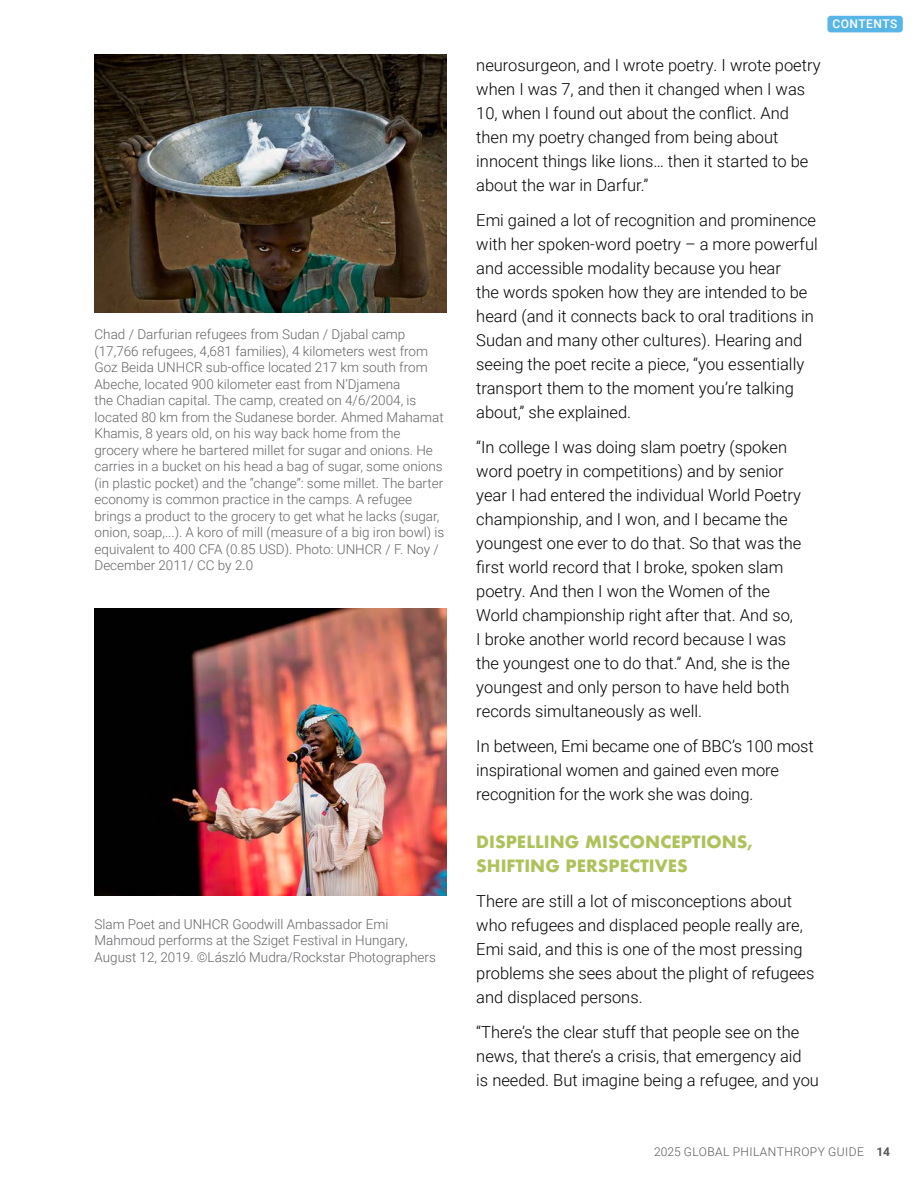
<style>
.page{position:relative;width:918px;height:1188px;background:#fff}
.page>*{position:absolute;margin:0;border:0;box-sizing:border-box;transform-origin:0 0}
.t1{font:300 16.5px/24px "Roboto";color:#000}
.t2{font:700 16.5px/24px "Futura";color:#aec25c}
.t3{font:300 13.5px/16.5px "Roboto";color:#636466}
.t4{font:300 12px "Roboto";letter-spacing:.035em;color:#58595b}
.t5{font:500 12px "Roboto";letter-spacing:.035em;color:#fff}
.s1{font-weight:700}
</style>
<div class="page">
<div style="left:827px;top:16px;width:76px;height:16px;background:#58b6e7;border-radius:3px"></div>
<img style="left:94px;top:54px;width:352px;height:258px">
<img style="left:94px;top:609px;width:352px;height:287px">
<p class="t3" style="left:94px;top:326px;width:351px">Chad / Darfurian refugees from Sudan / Djabal camp (17,766 refugees, 4,681 families), 4 kilometers west from Goz Beida UNHCR sub-office located 217 km south from Abeche, located 900 kilometer east from N’Djamena<br>the Chadian capital. The camp, created on 4/6/2004, is located 80 km from the Sudanese border. Ahmed Mahamat Khamis, 8 years old, on his way back home from the grocery where he bartered millet for sugar and onions. He carries in a bucket on his head a bag of sugar, some onions (in plastic pocket) and the “change”: some millet. The barter economy is common practice in the camps. A refugee brings a product to the grocery to get what he lacks (sugar, onion, soap,...). A koro of mill (measure of a big iron bowl) is equivalent to 400 CFA (0.85 USD). Photo: UNHCR / F. Noy / December 2011/ CC by 2.0</p>
<p class="t3" style="left:94px;top:915px;width:343px">Slam Poet and UNHCR Goodwill Ambassador Emi<br>Mahmoud performs at the Sziget Festival in Hungary,<br>August 12, 2019. ©László Mudra/Rockstar Photographers</p>
<p class="t1" style="left:476px;top:53px;width:346px">neurosurgeon, and I wrote poetry. I wrote poetry when I was 7, and then it changed when I was 10, when I found out about the conflict. And then my poetry changed from being about innocent things like lions… then it started to be about the war in Darfur.”</p>
<p class="t1" style="left:476px;top:208px;width:343px">Emi gained a lot of recognition and prominence with her spoken-word poetry – a more powerful and accessible modality because you hear<br>the words spoken how they are intended to be heard (and it connects back to oral traditions in Sudan and many other cultures). Hearing and seeing the poet recite a piece, “you essentially transport them to the moment you’re talking about,” she explained.</p>
<p class="t1" style="left:476px;top:435px;width:327px">“In college I was doing slam poetry (spoken word poetry in competitions) and by senior year I had entered the individual World Poetry championship, and I won, and I became the youngest one ever to do that. So that was the first world record that I broke, spoken slam poetry. And then I won the Women of the World championship right after that. And so, I broke another world record because I was the youngest one to do that.” And, she is the youngest and only person to have held both records simultaneously as well.</p>
<p class="t1" style="left:476px;top:733px;width:339px">In between, Emi became one of BBC’s 100 most inspirational women and gained even more recognition for the work she was doing.</p>
<p class="t2" style="left:476px;top:830px;width:278px">DISPELLING MISCONCEPTIONS,<br>SHIFTING PERSPECTIVES</p>
<p class="t1" style="left:476px;top:889px;width:340px">There are still a lot of misconceptions about who refugees and displaced people really are, Emi said, and this is one of the most pressing problems she sees about the plight of refugees and displaced persons.</p>
<p class="t1" style="left:476px;top:1019px;width:344px">“There’s the clear stuff that people see on the news, that there’s a crisis, that emergency aid<br>is needed. But imagine being a refugee, and you</p>
<p class="t5" style="left:833px;top:16px;width:66px">CONTENTS</p>
<p class="t4" style="left:654px;top:1143px;width:237px">2025 GLOBAL PHILANTHROPY GUIDE <span class="s1">14</span></p>
</div>
